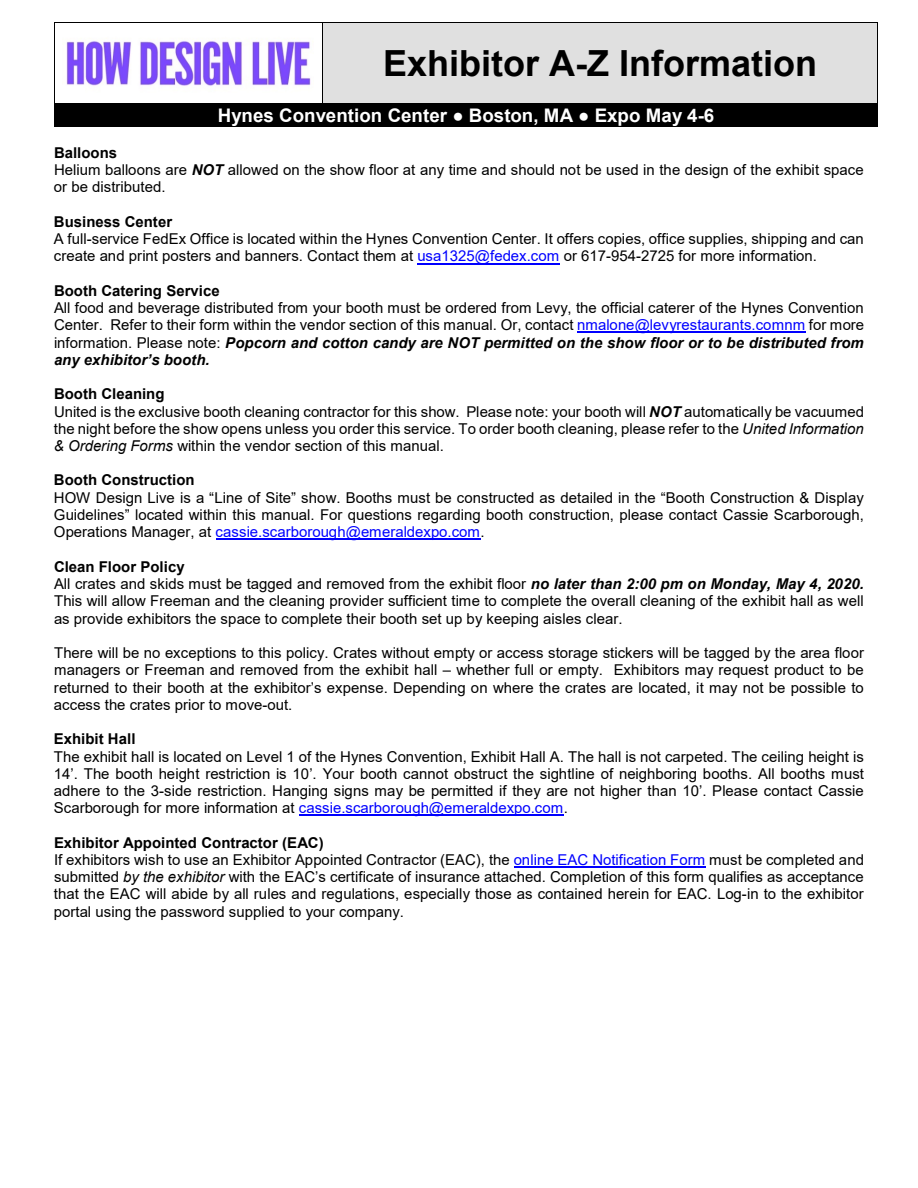
<style>
.page{position:relative;width:918px;height:1188px;background:#fff}
.page>*{position:absolute;margin:0;border:0;box-sizing:border-box;transform-origin:0 0}
.t1{font:700 36px "Arial";color:#000}
.t2{font:700 18.75px "Arial";letter-spacing:.005em;color:#fff}
.t3{font:15px/17.2px "Arial";color:#000;text-align:justify}
.t4{font:700 15px "Arial";color:#000}
.s1{font-weight:700;font-style:italic}
.s2{color:#00f}
.s3{font-style:italic}
</style>
<div class="page">
<hr style="left:417px;top:263px;width:143px;height:1px;background:#00f">
<hr style="left:577px;top:332px;width:228px;height:1px;background:#00f">
<hr style="left:216px;top:539px;width:264px;height:1px;background:#00f">
<hr style="left:299px;top:815px;width:265px;height:1px;background:#00f">
<hr style="left:514px;top:867px;width:192px;height:1px;background:#00f">
<div style="left:323px;top:23px;width:555px;height:81px;background:#e0e0e0"></div>
<hr style="left:55px;top:22px;width:267px;height:1px;background:#000">
<hr style="left:323px;top:22px;width:555px;height:1px;background:#000">
<hr style="left:54px;top:23px;width:1px;height:81px;background:#000">
<hr style="left:322px;top:23px;width:1px;height:81px;background:#000">
<hr style="left:878px;top:23px;width:1px;height:81px;background:#000">
<div style="left:62px;top:104px;width:808px;height:22px;background:#000"></div>
<hr style="left:55px;top:104px;width:267px;height:1px;background:#000">
<hr style="left:323px;top:104px;width:555px;height:1px;background:#000">
<svg style="left:54px;top:104px;width:1px;height:23px"></svg>
<hr style="left:55px;top:126px;width:823px;height:1px;background:#000">
<img style="left:66px;top:41px;width:245px;height:45px">
<p class="t1" style="left:383px;top:38px;width:436px">Exhibitor A-Z Information</p>
<p class="t2" style="left:218px;top:102px;width:498px">Hynes Convention Center ● Boston, MA ● Expo May 4-6</p>
<p class="t4" style="left:54px;top:142px;width:65px">Balloons</p>
<p class="t3" style="left:54px;top:161px;width:811px">Helium balloons are <span class="s1">NOT</span> allowed on the show floor at any time and should not be used in the design of the exhibit space or be distributed.</p>
<p class="t4" style="left:54px;top:211px;width:120px">Business Center</p>
<p class="t3" style="left:54px;top:230px;width:811px">A full-service FedEx Office is located within the Hynes Convention Center. It offers copies, office supplies, shipping and can create and print posters and banners. Contact them at <span class="s2">usa1325@fedex.com</span> or 617-954-2725 for more information.</p>
<p class="t4" style="left:54px;top:280px;width:167px">Booth Catering Service</p>
<p class="t3" style="left:54px;top:299px;width:812px">All food and beverage distributed from your booth must be ordered from Levy, the official caterer of the Hynes Convention Center. Refer to their form within the vendor section of this manual. Or, contact <span class="s2">nmalone@levyrestaurants.comnm</span> for more information. Please note: <span class="s1">Popcorn and cotton candy are NOT permitted on the show floor or to be distributed from any exhibitor’s booth.</span></p>
<h2 class="t4" style="left:54px;top:383px;width:112px">Booth Cleaning</h2>
<p class="t3" style="left:54px;top:403px;width:812px">United is the exclusive booth cleaning contractor for this show. Please note: your booth will <span class="s1">NOT</span> automatically be vacuumed the night before the show opens unless you order this service. To order booth cleaning, please refer to the <span class="s3">United Information &amp; Ordering Forms</span> within the vendor section of this manual.</p>
<p class="t4" style="left:54px;top:469px;width:142px">Booth Construction</p>
<p class="t3" style="left:54px;top:489px;width:812px">HOW Design Live is a “Line of Site” show. Booths must be constructed as detailed in the “Booth Construction &amp; Display Guidelines” located within this manual. For questions regarding booth construction, please contact Cassie Scarborough, Operations Manager, at <span class="s2">cassie.scarborough@emeraldexpo.com</span>.</p>
<h2 class="t4" style="left:54px;top:556px;width:132px">Clean Floor Policy</h2>
<p class="t3" style="left:54px;top:575px;width:811px">All crates and skids must be tagged and removed from the exhibit floor <span class="s1">no later than 2:00 pm on Monday, May 4, 2020.<br></span>This will allow Freeman and the cleaning provider sufficient time to complete the overall cleaning of the exhibit hall as well as provide exhibitors the space to complete their booth set up by keeping aisles clear.</p>
<p class="t3" style="left:54px;top:644px;width:812px">There will be no exceptions to this policy. Crates without empty or access storage stickers will be tagged by the area floor managers or Freeman and removed from the exhibit hall – whether full or empty. Exhibitors may request product to be returned to their booth at the exhibitor’s expense. Depending on where the crates are located, it may not be possible to access the crates prior to move-out.</p>
<p class="t4" style="left:54px;top:728px;width:83px">Exhibit Hall</p>
<p class="t3" style="left:54px;top:748px;width:812px">The exhibit hall is located on Level 1 of the Hynes Convention, Exhibit Hall A. The hall is not carpeted. The ceiling height is 14’. The booth height restriction is 10’. Your booth cannot obstruct the sightline of neighboring booths. All booths must adhere to the 3-side restriction. Hanging signs may be permitted if they are not higher than 10’. Please contact Cassie Scarborough for more information at <span class="s2">cassie.scarborough@emeraldexpo.com</span>.</p>
<p class="t4" style="left:54px;top:832px;width:271px">Exhibitor Appointed Contractor (EAC)</p>
<p class="t3" style="left:54px;top:851px;width:812px">If exhibitors wish to use an Exhibitor Appointed Contractor (EAC), the <span class="s2">online EAC Notification Form</span> must be completed and submitted <span class="s3">by the exhibitor</span> with the EAC’s certificate of insurance attached. Completion of this form qualifies as acceptance that the EAC will abide by all rules and regulations, especially those as contained herein for EAC. Log-in to the exhibitor portal using the password supplied to your company.</p>
</div>
